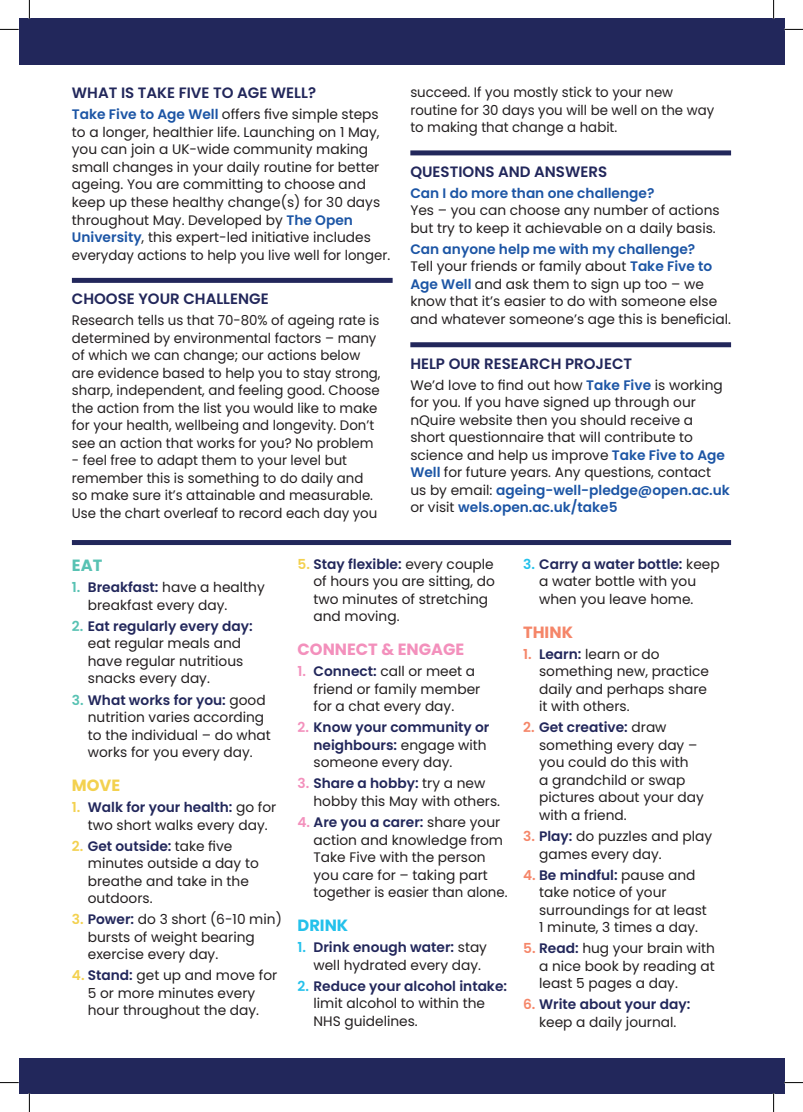
<style>
.page{position:relative;width:803px;height:1112px;background:#fff}
.page>*{position:absolute;margin:0;border:0;box-sizing:border-box;transform-origin:0 0}
.t1{font:700 16.25px "Poppins";color:#f390bc}
.t2{font:700 16.25px "Poppins";color:#24c1eb}
.t3{font:700 16.25px "Poppins";color:#f58669}
.t4{font:700 16.25px "Poppins";color:#f3d14f}
.t5{font:700 16.25px "Poppins";color:#58c2b3}
.t6{font:600 15px "Poppins";color:#22275b}
.t7{font:13.75px/17.5px "Poppins";color:#231f20}
.t8{font:600 13.75px/17.5px "Poppins";color:#22275b}
.t9{font:600 13.75px "Poppins";color:#1c55a5}
.s1{font-weight:600;color:#1c55a5}
.s2{font-weight:600;color:#58c2b3}
.s3{font-weight:600;color:#22275b}
.s4{font-weight:600;color:#f3d14f}
.s5{font-weight:600;color:#f390bc}
.s6{color:#f390bc}
.s7{font-weight:400;color:#231f20}
.s8{font-weight:600;color:#24c1eb}
.s9{font-weight:600;color:#f58669}
.s10{color:#f58669}
</style>
<div class="page">
<div style="left:72px;top:278px;width:321px;height:5px;background:#22275b"></div>
<div style="left:410px;top:150px;width:321px;height:5px;background:#22275b"></div>
<div style="left:410px;top:342px;width:321px;height:5px;background:#22275b"></div>
<div style="left:19px;top:19px;width:765px;height:46px;background:#22275b"></div>
<div style="left:19px;top:1057px;width:765px;height:35px;background:#22275b"></div>
<div style="left:72px;top:540px;width:659px;height:5px;background:#22275b"></div>
<svg style="left:0;top:29px;width:19px;height:1px"></svg>
<svg style="left:784px;top:29px;width:19px;height:1px"></svg>
<svg style="left:0;top:1082px;width:19px;height:1px"></svg>
<svg style="left:784px;top:1081px;width:19px;height:2px"></svg>
<svg style="left:29px;top:0;width:1px;height:19px"></svg>
<svg style="left:29px;top:1092px;width:1px;height:19px"></svg>
<svg style="left:773px;top:0;width:1px;height:19px"></svg>
<svg style="left:773px;top:1092px;width:1px;height:19px"></svg>
<p class="t6" style="left:72px;top:84px;width:246px">WHAT IS TAKE FIVE TO AGE WELL?</p>
<p class="t7" style="left:72px;top:106px;width:320px"><span class="s1">Take Five to Age Well</span> offers five simple steps to a longer, healthier life. Launching on 1 May, you can join a UK-wide community making small changes in your daily routine for better ageing. You are committing to choose and keep up these healthy change(s) for 30 days throughout May. Developed by <span class="s1">The Open University</span>, this expert-led initiative includes everyday actions to help you live well for longer.</p>
<p class="t6" style="left:72px;top:290px;width:198px">CHOOSE YOUR CHALLENGE</p>
<p class="t7" style="left:72px;top:311px;width:310px">Research tells us that 70-80% of ageing rate is determined by environmental factors – many of which we can change; our actions below are evidence based to help you to stay strong, sharp, independent, and feeling good. Choose the action from the list you would like to make for your health, wellbeing and longevity. Don’t see an action that works for you? No problem</p>
<p class="t7" style="left:72px;top:451px;width:307px">- feel free to adapt them to your level but remember this is something to do daily and so make sure it’s attainable and measurable.<br>Use the chart overleaf to record each day you</p>
<p class="t7" style="left:410px;top:83px;width:305px">succeed. If you mostly stick to your new routine for 30 days you will be well on the way to making that change a habit.</p>
<p class="t6" style="left:410px;top:163px;width:198px">QUESTIONS AND ANSWERS</p>
<p class="t9" style="left:410px;top:185px;width:246px">Can I do more than one challenge?</p>
<p class="t7" style="left:410px;top:202px;width:311px">Yes – you can choose any number of actions but try to keep it achievable on a daily basis.</p>
<p class="t9" style="left:410px;top:241px;width:286px">Can anyone help me with my challenge?</p>
<p class="t7" style="left:410px;top:258px;width:322px">Tell your friends or family about <span class="s1">Take Five to Age Well</span> and ask them to sign up too – we know that it’s easier to do with someone else and whatever someone’s age this is beneficial.</p>
<p class="t6" style="left:410px;top:354px;width:223px">HELP OUR RESEARCH PROJECT</p>
<p class="t7" style="left:410px;top:376px;width:321px">We’d love to find out how <span class="s1">Take Five</span> is working for you. If you have signed up through our nQuire website then you should receive a short questionnaire that will contribute to science and help us improve <span class="s1">Take Five to Age Well</span> for future years. Any questions, contact us by email: <span class="s1">ageing-well-pledge@open.ac.uk </span>or visit <span class="s1">wels.open.ac.uk/take5</span></p>
<p class="t5" style="left:72px;top:556px;width:32px">EAT</p>
<p class="t7" style="left:88px;top:578px;width:178px;text-indent:-16px"><span class="s2">1.</span> <span class="s3">Breakfast:</span> have a healthy breakfast every day.</p>
<p class="t7" style="left:88px;top:617px;width:166px;text-indent:-16px"><span class="s2">2.</span> <span class="s3">Eat regularly every day: </span>eat regular meals and have regular nutritious snacks every day.</p>
<p class="t7" style="left:88px;top:690px;width:184px;text-indent:-16px"><span class="s2">3.</span> <span class="s3">What works for you:</span> good nutrition varies according to the individual – do what works for you every day.</p>
<p class="t4" style="left:72px;top:775px;width:50px">MOVE</p>
<p class="t7" style="left:72px;top:798px;width:206px;text-align:center"><span class="s4">1.</span> <span class="s3">Walk for your health:</span> go for two short walks every day.</p>
<p class="t7" style="left:88px;top:837px;width:172px;text-indent:-16px"><span class="s4">2.</span> <span class="s3">Get outside:</span> take five minutes outside a day to breathe and take in the outdoors.</p>
<p class="t7" style="left:88px;top:910px;width:196px;text-indent:-16px"><span class="s4">3.</span> <span class="s3">Power:</span> do 3 short (6-10 min) bursts of weight bearing exercise every day.</p>
<p class="t7" style="left:72px;top:966px;width:207px;text-align:center"><span class="s4">4.</span> <span class="s3">Stand:</span> get up and move for<br>5 or more minutes every<br>hour throughout the day.</p>
<p class="t7" style="left:313px;top:555px;width:183px;text-indent:-16px"><span class="s4">5.</span> <span class="s3">Stay flexible:</span> every couple of hours you are sitting, do two minutes of stretching and moving.</p>
<p class="t1" style="left:297px;top:640px;width:168px">CONNECT &amp; ENGAGE</p>
<p class="t7" style="left:313px;top:662px;width:168px;text-indent:-16px"><span class="s5">1.</span> <span class="s3">Connect:</span> call or meet a friend or family member for a chat every day.</p>
<p class="t8" style="left:313px;top:718px;width:177px;text-indent:-16px"><span class="s6">2.</span> Know your community or neighbours: <span class="s7">engage with someone every day.</span></p>
<p class="t7" style="left:313px;top:774px;width:188px;text-indent:-16px"><span class="s5">3.</span> <span class="s3">Share a hobby:</span> try a new hobby this May with others.</p>
<p class="t7" style="left:313px;top:813px;width:195px;text-indent:-16px"><span class="s5">4.</span> <span class="s3">Are you a carer:</span> share your action and knowledge from<br>Take Five with the person you care for – taking part together is easier than alone.</p>
<p class="t2" style="left:297px;top:915px;width:52px">DRINK</p>
<p class="t7" style="left:313px;top:938px;width:175px;text-indent:-16px"><span class="s8">1.</span> <span class="s3">Drink enough water:</span> stay well hydrated every day.</p>
<p class="t7" style="left:313px;top:976px;width:195px;text-indent:-16px"><span class="s8">2.</span> <span class="s3">Reduce your alcohol intake: </span>limit alcohol to within the<br>NHS guidelines.</p>
<p class="t7" style="left:539px;top:555px;width:182px;text-indent:-16px"><span class="s8">3.</span> <span class="s3">Carry a water bottle:</span> keep a water bottle with you when you leave home.</p>
<p class="t3" style="left:523px;top:622px;width:51px">THINK</p>
<p class="t7" style="left:539px;top:645px;width:171px;text-indent:-16px"><span class="s9">1.</span> <span class="s3">Learn:</span> learn or do something new, practice daily and perhaps share it with others.</p>
<p class="t7" style="left:539px;top:718px;width:166px;text-indent:-16px"><span class="s9">2.</span> <span class="s3">Get creative:</span> draw something every day – you could do this with<br>a grandchild or swap pictures about your day with a friend.</p>
<p class="t7" style="left:539px;top:827px;width:175px;text-indent:-16px"><span class="s9">3.</span> <span class="s3">Play:</span> do puzzles and play games every day.</p>
<p class="t7" style="left:539px;top:865px;width:169px;text-indent:-16px"><span class="s9">4.</span> <span class="s3">Be mindful:</span> pause and take notice of your surroundings for at least<br>1 minute, 3 times a day.</p>
<p class="t7" style="left:539px;top:939px;width:177px;text-align:justify;text-indent:-16px"><span class="s9">5.</span> <span class="s3">Read:</span> hug your brain with a nice book by reading at least 5 pages a day.</p>
<p class="t8" style="left:523px;top:995px;width:169px;text-align:center"><span class="s10">6.</span> Write about your day: <span class="s7">keep a daily journal.</span></p>
</div>
